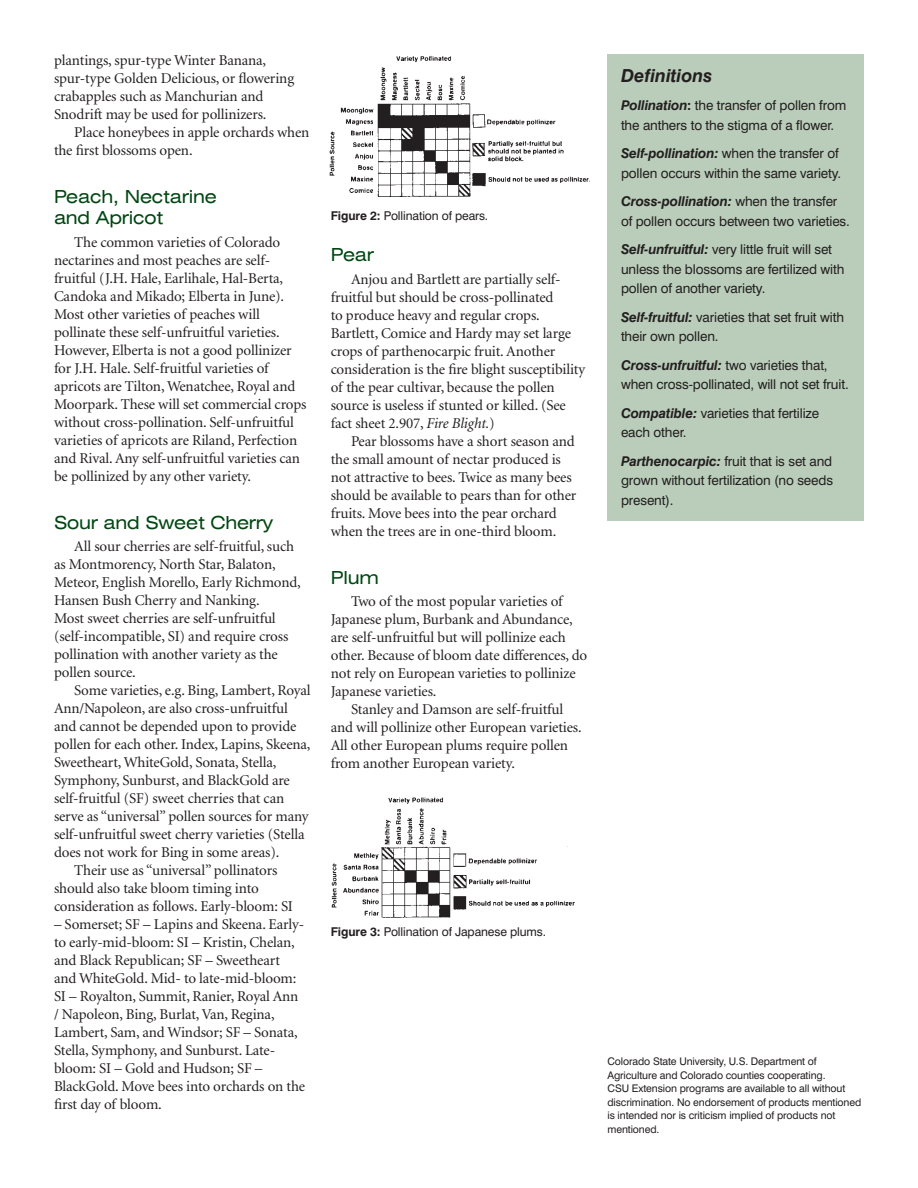
<style>
.page{position:relative;width:918px;height:1188px;background:#fff}
.page>*{position:absolute;margin:0;border:0;box-sizing:border-box;transform-origin:0 0}
.t1{font:expanded 18px/21px "Swiss 721 BT";letter-spacing:-.01em;color:#004712}
.t2{font:italic 700 18px "Swiss 721 BT";color:#231f20}
.t3{font:15px/18px "Minion";letter-spacing:-.01em;color:#231f20}
.t4{font:13.5px/19.5px "Swiss 721 BT";letter-spacing:-.01em;color:#231f20}
.t5{font:12.15px "Swiss 721 BT";letter-spacing:-.01em;color:#231f20}
.t6{font:10.5px/13.5px "Swiss 721 BT";letter-spacing:-.01em;color:#231f20}
.s1{font-weight:700}
.s2{font-style:italic}
.s3{font-weight:700;font-style:italic}
</style>
<div class="page">
<div style="left:608px;top:54px;width:256px;height:467px;background:#bacdba"></div>
<img style="left:329px;top:55px;width:261px;height:142px">
<img style="left:331px;top:797px;width:244px;height:121px">
<p class="t3" style="left:54px;top:52px;width:242px">plantings, spur-type Winter Banana, spur-type Golden Delicious, or flowering crabapples such as Manchurian and Snodrift may be used for pollinizers.</p>
<p class="t3" style="left:54px;top:124px;width:257px;text-indent:20px">Place honeybees in apple orchards when the first blossoms open.</p>
<p class="t1" style="left:54px;top:186px;width:164px">Peach, Nectarine and Apricot</p>
<p class="t3" style="left:54px;top:234px;width:254px;text-indent:20px">The common varieties of Colorado nectarines and most peaches are self&shy;fruitful (J.H. Hale, Earlihale, Hal-Berta, Candoka and Mikado; Elberta in June).<br>Most other varieties of peaches will pollinate these self-unfruitful varieties.<br>However, Elberta is not a good pollinizer for J.H. Hale. Self-fruitful varieties of apricots are Tilton, Wenatchee, Royal and Moorpark. These will set commercial crops without cross-pollination. Self-unfruitful varieties of apricots are Riland, Perfection and Rival. Any self-unfruitful varieties can be pollinized by any other variety.</p>
<p class="t1" style="left:54px;top:512px;width:221px">Sour and Sweet Cherry</p>
<p class="t3" style="left:54px;top:538px;width:248px;text-indent:20px">All sour cherries are self-fruitful, such as Montmorency, North Star, Balaton, Meteor, English Morello, Early Richmond, Hansen Bush Cherry and Nanking.<br>Most sweet cherries are self-unfruitful (self-incompatible, SI) and require cross pollination with another variety as the pollen source.</p>
<p class="t3" style="left:74px;top:682px;width:238px">Some varieties, e.g. Bing, Lambert, Royal</p>
<p class="t3" style="left:54px;top:700px;width:235px">Ann/Napoleon, are also cross-unfruitful</p>
<p class="t3" style="left:54px;top:718px;width:244px">and cannot be depended upon to provide</p>
<p class="t3" style="left:54px;top:736px;width:258px">pollen for each other. Index, Lapins, Skeena,</p>
<p class="t3" style="left:54px;top:754px;width:224px">Sweetheart, WhiteGold, Sonata, Stella,</p>
<p class="t3" style="left:54px;top:772px;width:237px">Symphony, Sunburst, and BlackGold are</p>
<p class="t3" style="left:54px;top:790px;width:232px">self-fruitful (SF) sweet cherries that can</p>
<p class="t3" style="left:54px;top:808px;width:256px">serve as “universal” pollen sources for many</p>
<p class="t3" style="left:54px;top:826px;width:252px">self-unfruitful sweet cherry varieties (Stella</p>
<p class="t3" style="left:54px;top:844px;width:227px">does not work for Bing in some areas).</p>
<p class="t3" style="left:74px;top:862px;width:205px">Their use as “universal” pollinators</p>
<p class="t3" style="left:54px;top:880px;width:206px">should also take bloom timing into</p>
<p class="t3" style="left:54px;top:898px;width:241px">consideration as follows. Early-bloom: SI</p>
<p class="t3" style="left:54px;top:916px;width:253px">– Somerset; SF – Lapins and Skeena. Early&shy;to early-mid-bloom: SI – Kristin, Chelan, and Black Republican; SF – Sweetheart and WhiteGold. Mid- to late-mid-bloom:<br>SI – Royalton, Summit, Ranier, Royal Ann / Napoleon, Bing, Burlat, Van, Regina, Lambert, Sam, and Windsor; SF – Sonata, Stella, Symphony, and Sunburst. Late&shy;bloom: SI – Gold and Hudson; SF – BlackGold. Move bees into orchards on the first day of bloom.</p>
<p class="t5" style="left:331px;top:208px;width:159px"><span class="s1">Figure 2:</span> Pollination of pears.</p>
<p class="t1" style="left:331px;top:244px;width:45px">Pear</p>
<p class="t3" style="left:331px;top:270px;width:256px;text-indent:20px">Anjou and Bartlett are partially self&shy;fruitful but should be cross-pollinated<br>to produce heavy and regular crops.<br>Bartlett, Comice and Hardy may set large crops of parthenocarpic fruit. Another consideration is the fire blight susceptibility of the pear cultivar, because the pollen source is useless if stunted or killed. (See fact sheet 2.907, <span class="s2">Fire Blight.</span>)</p>
<p class="t3" style="left:331px;top:432px;width:247px;text-indent:20px">Pear blossoms have a short season and the small amount of nectar produced is not attractive to bees. Twice as many bees should be available to pears than for other fruits. Move bees into the pear orchard when the trees are in one-third bloom.</p>
<p class="t1" style="left:331px;top:567px;width:50px">Plum</p>
<p class="t3" style="left:351px;top:593px;width:213px">Two of the most popular varieties of</p>
<p class="t3" style="left:331px;top:611px;width:244px">Japanese plum, Burbank and Abundance,</p>
<p class="t3" style="left:331px;top:629px;width:237px">are self-unfruitful but will pollinize each</p>
<p class="t3" style="left:331px;top:647px;width:258px">other. Because of bloom date differences, do</p>
<p class="t3" style="left:331px;top:665px;width:246px">not rely on European varieties to pollinize</p>
<p class="t3" style="left:331px;top:683px;width:107px">Japanese varieties.</p>
<p class="t3" style="left:351px;top:701px;width:214px">Stanley and Damson are self-fruitful</p>
<p class="t3" style="left:331px;top:719px;width:252px">and will pollinize other European varieties.</p>
<p class="t3" style="left:331px;top:737px;width:239px">All other European plums require pollen</p>
<p class="t3" style="left:331px;top:755px;width:186px">from another European variety.</p>
<p class="t5" style="left:331px;top:925px;width:217px"><span class="s1">Figure 3:</span> Pollination of Japanese plums.</p>
<p class="t2" style="left:621px;top:65px;width:93px">Definitions</p>
<p class="t4" style="left:621px;top:96px;width:227px"><span class="s3">Pollination</span><span class="s1">:</span> the transfer of pollen from the anthers to the stigma of a flower.</p>
<p class="t4" style="left:621px;top:144px;width:222px"><span class="s3">Self-pollination:</span> when the transfer of pollen occurs within the same variety.</p>
<p class="t4" style="left:621px;top:192px;width:230px"><span class="s3">Cross-pollination:</span> when the transfer of pollen occurs between two varieties.</p>
<p class="t4" style="left:621px;top:240px;width:225px"><span class="s3">Self-unfruitful:</span> very little fruit will set unless the blossoms are fertilized with pollen of another variety.</p>
<p class="t4" style="left:621px;top:307px;width:225px"><span class="s3">Self-fruitful:</span> varieties that set fruit with their own pollen.</p>
<p class="t4" style="left:621px;top:355px;width:229px"><span class="s3">Cross-unfruitful:</span> two varieties that, when cross-pollinated, will not set fruit.</p>
<p class="t4" style="left:621px;top:403px;width:200px"><span class="s3">Compatible:</span> varieties that fertilize each other.</p>
<p class="t4" style="left:621px;top:451px;width:214px;text-align:justify"><span class="s3">Parthenocarpic:</span> fruit that is set and grown without fertilization (no seeds present).</p>
<p class="t6" style="left:608px;top:1055px;width:255px">Colorado State University, U.S. Department of Agriculture and Colorado counties cooperating.<br>CSU Extension programs are available to all without discrimination. No endorsement of products mentioned is intended nor is criticism implied of products not mentioned.</p>
</div>
